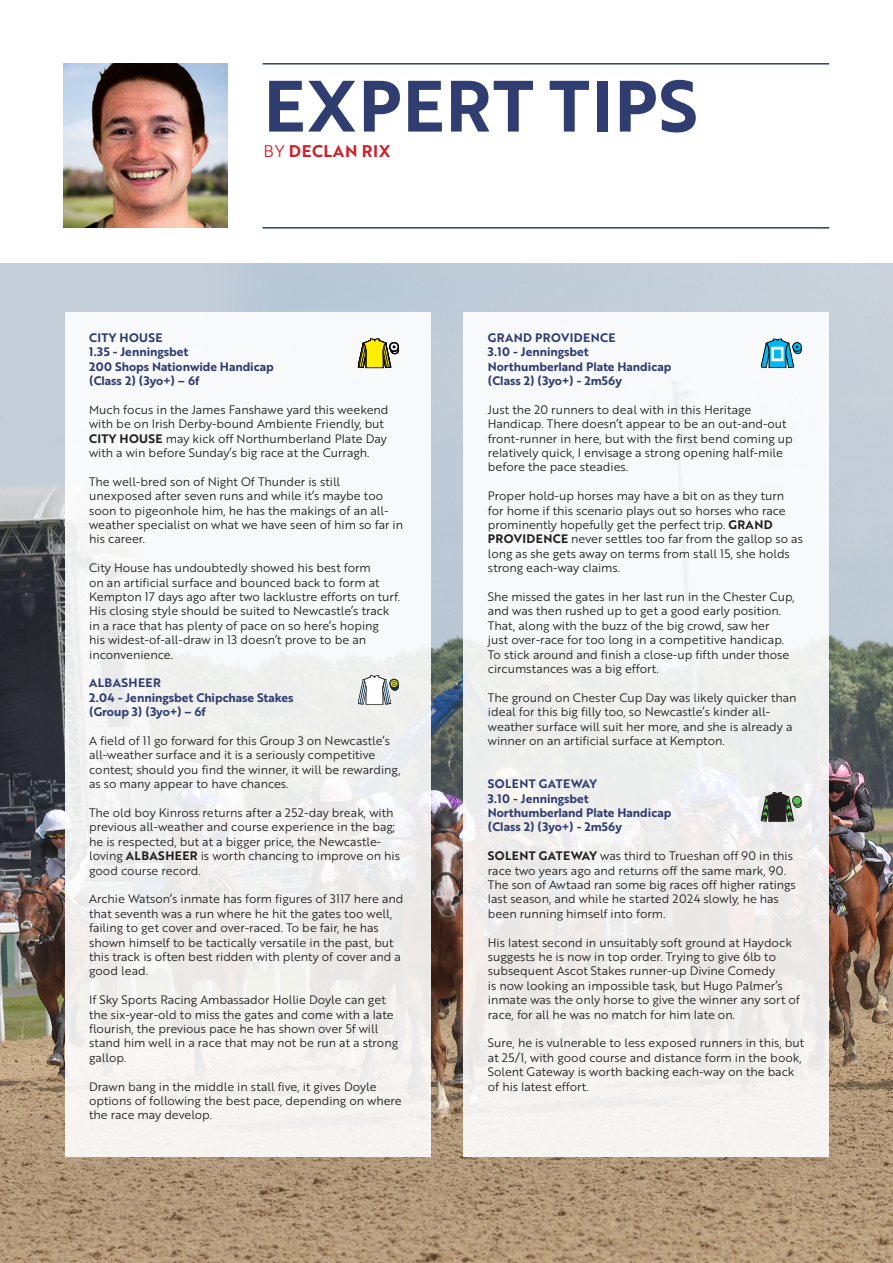
<style>
.page{position:relative;width:893px;height:1263px;background:#fff}
.page>*{position:absolute;margin:0;border:0;box-sizing:border-box;transform-origin:0 0}
.t1{font:70.5px "Brother 1816 Bold";letter-spacing:.02em;color:#303d71}
.t2{font:16.5px "Brother 1816 Bold";letter-spacing:.04em;color:#cf2029}
.BODY_8_on_9_6{font:12px/14.4px "Brother 1816 Book";letter-spacing:-.005em;color:#231f20}
.BODY_8_on_9_6-2{font:12px/14.4px "Brother 1816 Bold";letter-spacing:-.005em;color:#303d71}
.BODY_8_on_9_6-3{font:12px "Brother 1816 Bold";letter-spacing:.035em;color:#303d71}
.s1{font-family:"Brother 1816 Book"}
.s2{font-family:"Brother 1816 Bold"}
</style>
<div class="page">
<img style="left:64px;top:64px;width:164px;height:164px">
<img style="left:0;top:264px;width:893px;height:999px">
<hr style="left:263px;top:63px;width:566px;height:2px;background:#303d71">
<hr style="left:263px;top:227px;width:566px;height:2px;background:#303d71">
<div style="left:65px;top:312px;width:366px;height:845px;background:linear-gradient(to right,#f5f5f4,#f3f3f3)"></div>
<div style="left:463px;top:312px;width:366px;height:845px;background:#f6f4f2"></div>
<svg style="left:358px;top:338px;width:41px;height:30px"></svg>
<svg style="left:358px;top:675px;width:41px;height:30px"></svg>
<svg style="left:761px;top:338px;width:41px;height:30px"></svg>
<svg style="left:761px;top:792px;width:41px;height:30px"></svg>
<p class="t1" style="left:264px;top:53px;width:435px">EXPERT TIPS</p>
<p class="t2" style="left:264px;top:139px;width:129px"><span class="s1">BY</span> DECLAN RIX</p>
<p class="BODY_8_on_9_6-3" style="left:89px;top:328px;width:75px">CITY HOUSE</p>
<p class="BODY_8_on_9_6-2" style="left:89px;top:344px;width:186px">1.35 - Jenningsbet<br>200 Shops Nationwide Handicap</p>
<p class="BODY_8_on_9_6-2" style="left:89px;top:373px;width:112px">(Class 2) (3yo+) – 6f</p>
<p class="BODY_8_on_9_6" style="left:89px;top:402px;width:301px">Much focus in the James Fanshawe yard this weekend with be on Irish Derby-bound Ambiente Friendly, but <span class="s2">CITY HOUSE</span> may kick off Northumberland Plate Day with a win before Sunday’s big race at the Curragh.</p>
<p class="BODY_8_on_9_6" style="left:89px;top:474px;width:316px">The well-bred son of Night Of Thunder is still unexposed after seven runs and while it’s maybe too soon to pigeonhole him, he has the makings of an all&shy;weather specialist on what we have seen of him so far in his career.</p>
<p class="BODY_8_on_9_6" style="left:89px;top:560px;width:312px">City House has undoubtedly showed his best form<br>on an artificial surface and bounced back to form at Kempton 17 days ago after two lacklustre efforts on turf.<br>His closing style should be suited to Newcastle’s track in a race that has plenty of pace on so here’s hoping<br>his widest-of-all-draw in 13 doesn’t prove to be an inconvenience.</p>
<p class="BODY_8_on_9_6-3" style="left:89px;top:674px;width:73px">ALBASHEER</p>
<p class="BODY_8_on_9_6-2" style="left:89px;top:690px;width:206px">2.04 - Jenningsbet Chipchase Stakes (Group 3) (3yo+) – 6f</p>
<p class="BODY_8_on_9_6" style="left:89px;top:733px;width:313px">A field of 11 go forward for this Group 3 on Newcastle’s all-weather surface and it is a seriously competitive contest; should you find the winner, it will be rewarding, as so many appear to have chances.</p>
<p class="BODY_8_on_9_6" style="left:89px;top:805px;width:312px">The old boy Kinross returns after a 252-day break, with previous all-weather and course experience in the bag; he is respected, but at a bigger price, the Newcastle&shy;loving <span class="s2">ALBASHEER</span> is worth chancing to improve on his good course record.</p>
<p class="BODY_8_on_9_6" style="left:89px;top:891px;width:316px">Archie Watson’s inmate has form figures of 3117 here and that seventh was a run where he hit the gates too well, failing to get cover and over-raced. To be fair, he has shown himself to be tactically versatile in the past, but this track is often best ridden with plenty of cover and a good lead.</p>
<p class="BODY_8_on_9_6" style="left:89px;top:992px;width:310px">If Sky Sports Racing Ambassador Hollie Doyle can get the six-year-old to miss the gates and come with a late flourish, the previous pace he has shown over 5f will stand him well in a race that may not be run at a strong gallop.</p>
<p class="BODY_8_on_9_6" style="left:89px;top:1079px;width:314px">Drawn bang in the middle in stall five, it gives Doyle options of following the best pace, depending on where the race may develop.</p>
<p class="BODY_8_on_9_6-3" style="left:488px;top:328px;width:129px">GRAND PROVIDENCE</p>
<p class="BODY_8_on_9_6-2" style="left:488px;top:344px;width:102px">3.10 - Jenningsbet</p>
<p class="BODY_8_on_9_6-2" style="left:488px;top:359px;width:185px">Northumberland Plate Handicap (Class 2) (3yo+) - 2m56y</p>
<p class="BODY_8_on_9_6" style="left:488px;top:402px;width:306px">Just the 20 runners to deal with in this Heritage Handicap. There doesn’t appear to be an out-and-out front-runner in here, but with the first bend coming up relatively quick, I envisage a strong opening half-mile before the pace steadies.</p>
<p class="BODY_8_on_9_6" style="left:488px;top:488px;width:317px">Proper hold-up horses may have a bit on as they turn for home if this scenario plays out so horses who race prominently hopefully get the perfect trip. <span class="s2">GRAND PROVIDENCE</span> never settles too far from the gallop so as long as she gets away on terms from stall 15, she holds strong each-way claims.</p>
<p class="BODY_8_on_9_6" style="left:488px;top:589px;width:308px">She missed the gates in her last run in the Chester Cup, and was then rushed up to get a good early position.<br>That, along with the buzz of the big crowd, saw her<br>just over-race for too long in a competitive handicap.<br>To stick around and finish a close-up fifth under those circumstances was a big effort.</p>
<p class="BODY_8_on_9_6" style="left:488px;top:690px;width:310px">The ground on Chester Cup Day was likely quicker than ideal for this big filly too, so Newcastle’s kinder all&shy;weather surface will suit her more, and she is already a winner on an artificial surface at Kempton.</p>
<p class="BODY_8_on_9_6-3" style="left:488px;top:775px;width:111px">SOLENT GATEWAY</p>
<p class="BODY_8_on_9_6-2" style="left:488px;top:791px;width:102px">3.10 - Jenningsbet</p>
<p class="BODY_8_on_9_6-2" style="left:488px;top:805px;width:185px">Northumberland Plate Handicap (Class 2) (3yo+) - 2m56y</p>
<p class="BODY_8_on_9_6" style="left:488px;top:848px;width:309px"><span class="s2">SOLENT GATEWAY</span> was third to Trueshan off 90 in this race two years ago and returns off the same mark, 90.<br>The son of Awtaad ran some big races off higher ratings last season, and while he started 2024 slowly, he has been running himself into form.</p>
<p class="BODY_8_on_9_6" style="left:488px;top:935px;width:314px">His latest second in unsuitably soft ground at Haydock suggests he is now in top order. Trying to give 6lb to subsequent Ascot Stakes runner-up Divine Comedy<br>is now looking an impossible task, but Hugo Palmer’s inmate was the only horse to give the winner any sort of race, for all he was no match for him late on.</p>
<p class="BODY_8_on_9_6" style="left:488px;top:1035px;width:318px">Sure, he is vulnerable to less exposed runners in this, but at 25/1, with good course and distance form in the book, Solent Gateway is worth backing each-way on the back of his latest effort.</p>
</div>
